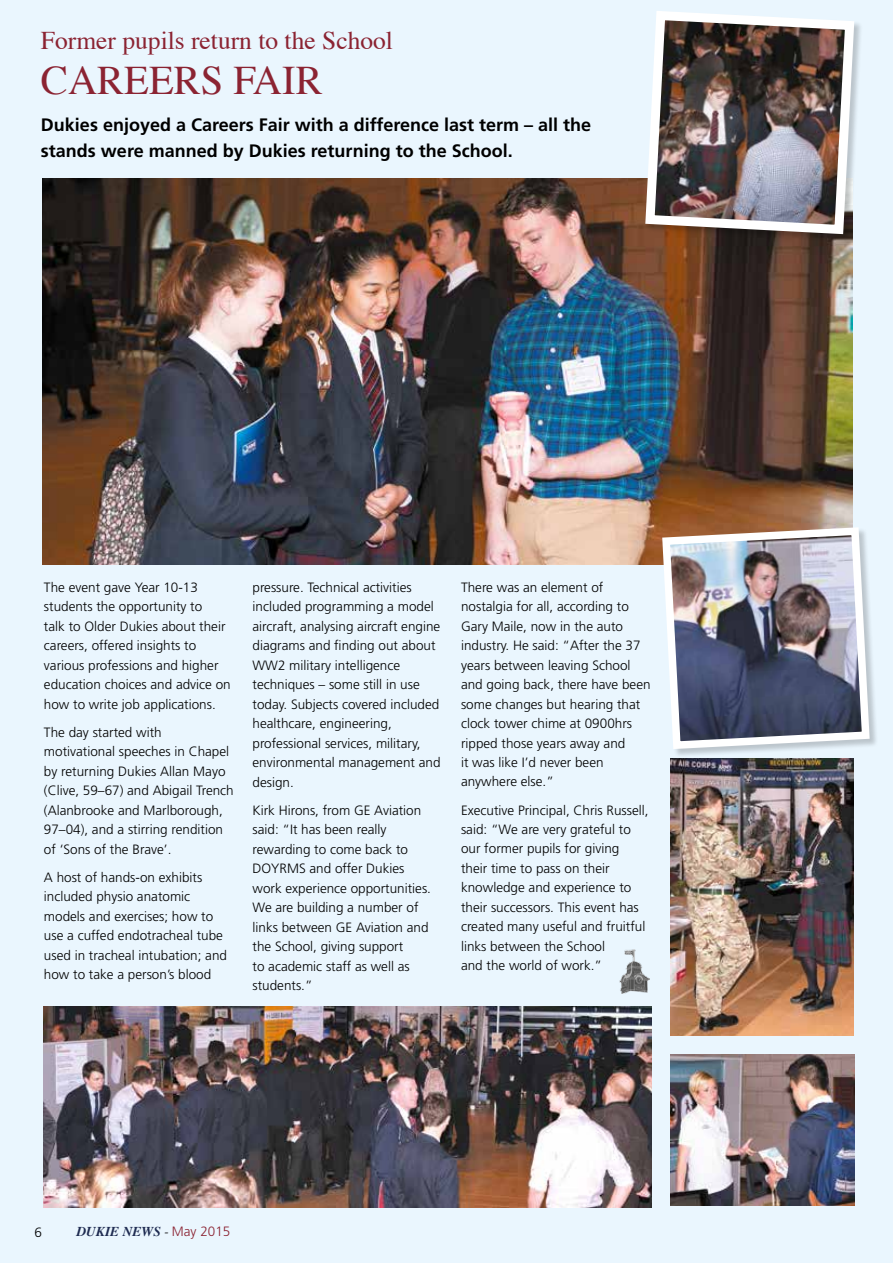
<style>
.page{position:relative;width:893px;height:1263px;background:#eaf6fe}
.page>*{position:absolute;margin:0;border:0;box-sizing:border-box;transform-origin:0 0}
.t1{font:40.5px "Times";color:#8b2332}
.t2{font:25.5px "Times";color:#8b2332}
.t3{font:700 18px/25.5px "Frutiger";color:#000}
.t4{font:300 13.5px/19.5px "Frutiger";color:#000}
.t5{font:italic 700 13.5px "Times";color:#1e2b51}
.s1{font-family:"Minion Pro";font-weight:400;font-style:normal;color:#000}
.s2{font-family:"Frutiger";font-weight:300;font-style:normal;color:#8b2332}
</style>
<div class="page">
<img style="left:43px;top:179px;width:809px;height:385px">
<img style="left:671px;top:1054px;width:183px;height:151px">
<img style="left:619px;top:949px;width:31px;height:44px">
<div style="left:645px;top:11px;width:218px;height:232px;background:#000;opacity:.2"></div>
<img style="left:641px;top:11px;width:218px;height:228px">
<div style="left:662px;top:527px;width:216px;height:230px;background:#000;opacity:.2"></div>
<img style="left:658px;top:523px;width:215px;height:230px">
<img style="left:671px;top:758px;width:182px;height:277px">
<img style="left:44px;top:1006px;width:608px;height:201px">
<h2 class="t2" style="left:41px;top:16px;width:354px">Former pupils return to the School</h2>
<h1 class="t1" style="left:41px;top:43px;width:283px">CAREERS FAIR</h1>
<h3 class="t3" style="left:41px;top:112px;width:552px">Dukies enjoyed a Careers Fair with a difference last term – all the stands were manned by Dukies returning to the School.</h3>
<p class="t4" style="left:44px;top:577px;width:188px">The event gave Year 10-13 students the opportunity to<br>talk to Older Dukies about their careers, offered insights to various professions and higher education choices and advice on how to write job applications.</p>
<p class="t4" style="left:44px;top:722px;width:191px">The day started with motivational speeches in Chapel by returning Dukies Allan Mayo (Clive, 59–67) and Abigail Trench (Alanbrooke and Marlborough,<br>97–04), and a stirring rendition of ‘Sons of the Brave’.</p>
<p class="t4" style="left:44px;top:867px;width:185px">A host of hands-on exhibits included physio anatomic models and exercises; how to use a cuffed endotracheal tube used in tracheal intubation; and how to take a person’s blood</p>
<p class="t4" style="left:252px;top:577px;width:190px">pressure. Technical activities included programming a model aircraft, analysing aircraft engine diagrams and finding out about<br>WW2 military intelligence techniques – some still in use today. Subjects covered included healthcare, engineering, professional services, military, environmental management and design.</p>
<p class="t4" style="left:252px;top:800px;width:180px">Kirk Hirons, from GE Aviation said: “It has been really rewarding to come back to<br>DOYRMS and offer Dukies work experience opportunities.<br>We are building a number of links between GE Aviation and the School, giving support<br>to academic staff as well as students.”</p>
<p class="t4" style="left:461px;top:577px;width:191px">There was an element of nostalgia for all, according to<br>Gary Maile, now in the auto industry. He said: “After the 37 years between leaving School and going back, there have been some changes but hearing that clock tower chime at 0900hrs ripped those years away and<br>it was like I’d never been anywhere else.”</p>
<p class="t4" style="left:461px;top:800px;width:189px">Executive Principal, Chris Russell, said: “We are very grateful to our former pupils for giving their time to pass on their knowledge and experience to their successors. This event has created many useful and fruitful links between the School<br>and the world of work.”</p>
<p class="t4" style="left:35px;top:1223px;width:9px">6</p>
<p class="t5" style="left:77px;top:1219px;width:155px">DUKIE NEWS <span class="s1">-</span> <span class="s2">May 2015</span></p>
</div>
